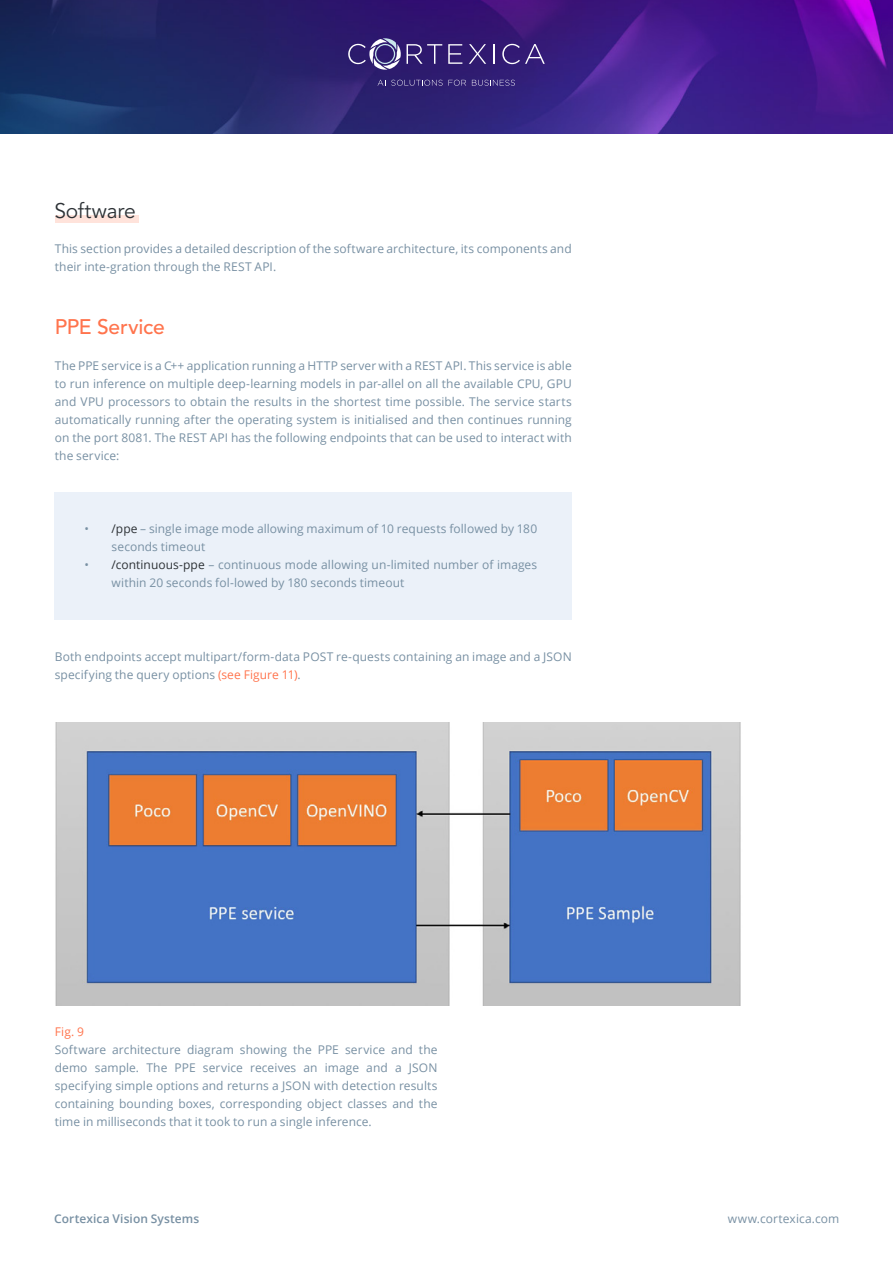
<style>
.page{position:relative;width:893px;height:1263px;background:#fff}
.page>*{position:absolute;margin:0;border:0;box-sizing:border-box;transform-origin:0 0}
.t1{font:500 21px "Avenir LT Std";letter-spacing:-.01em;color:#ff744d}
.t2{font:21px "Avenir LT Std";letter-spacing:-.01em;color:#2d3236}
.t3{font:12px/18px "Open Sans";letter-spacing:.005em;color:#7890a3}
.t4{font:600 12px "Open Sans";letter-spacing:.01em;color:#7890a3}
.t5{font:12px "Open Sans";color:#ff744d}
.s1{color:#2d3236}
.s2{color:#ff744d}
</style>
<div class="page">
<img style="left:0;top:0;width:893px;height:134px">
<svg style="left:407px;top:44px;width:35px;height:20px"></svg>
<svg style="left:448px;top:44px;width:14px;height:20px"></svg>
<svg style="left:469px;top:44px;width:17px;height:20px"></svg>
<svg style="left:494px;top:44px;width:1px;height:20px"></svg>
<svg style="left:502px;top:44px;width:43px;height:20px"></svg>
<svg style="left:348px;top:38px;width:53px;height:32px;background:#5d5190"></svg>
<svg style="left:378px;top:80px;width:88px;height:6px"></svg>
<svg style="left:472px;top:80px;width:43px;height:6px"></svg>
<div style="left:55px;top:215px;width:84px;height:7px;background:#ffe3db"></div>
<div style="left:54px;top:492px;width:518px;height:128px;background:#ebf1f9"></div>
<img style="left:55px;top:723px;width:686px;height:282px">
<h1 class="t2" style="left:54px;top:198px;width:83px">Software</h1>
<p class="t3" style="left:55px;top:239px;width:518px">This section provides a detailed description of the software architecture, its components and their inte-gration through the REST API.</p>
<h1 class="t1" style="left:55px;top:314px;width:111px">PPE Service</h1>
<p class="t3" style="left:55px;top:356px;width:518px;text-align:justify">The PPE service is a C++ application running a HTTP server with a REST API. This service is able to run inference on multiple deep-learning models in par-allel on all the available CPU, GPU and VPU processors to obtain the results in the shortest time possible. The service starts automatically running after the operating system is initialised and then continues running on the port 8081. The REST API has the following endpoints that can be used to interact with the service:</p>
<p class="t3" style="left:112px;top:520px;width:427px;text-indent:-27px">• <span class="s1">/ppe</span> – single image mode allowing maximum of 10 requests followed by 180 seconds timeout</p>
<p class="t3" style="left:112px;top:556px;width:427px;text-indent:-27px">• <span class="s1">/continuous-ppe</span> – continuous mode allowing un-limited number of images within 20 seconds fol-lowed by 180 seconds timeout</p>
<p class="t3" style="left:55px;top:647px;width:518px">Both endpoints accept multipart/form-data POST re-quests containing an image and a JSON specifying the query options <span class="s2">(see Figure 11)</span>.</p>
<p class="t5" style="left:55px;top:1023px;width:31px">Fig. 9</p>
<p class="t3" style="left:55px;top:1040px;width:384px;text-align:justify">Software architecture diagram showing the PPE service and the demo sample. The PPE service receives an image and a JSON specifying simple options and returns a JSON with detection results containing bounding boxes, corresponding object classes and the time in milliseconds that it took to run a single inference.</p>
<p class="t4" style="left:54px;top:1211px;width:147px">Cortexica Vision Systems</p>
<p class="t3" style="left:728px;top:1210px;width:113px">www.cortexica.com</p>
</div>
